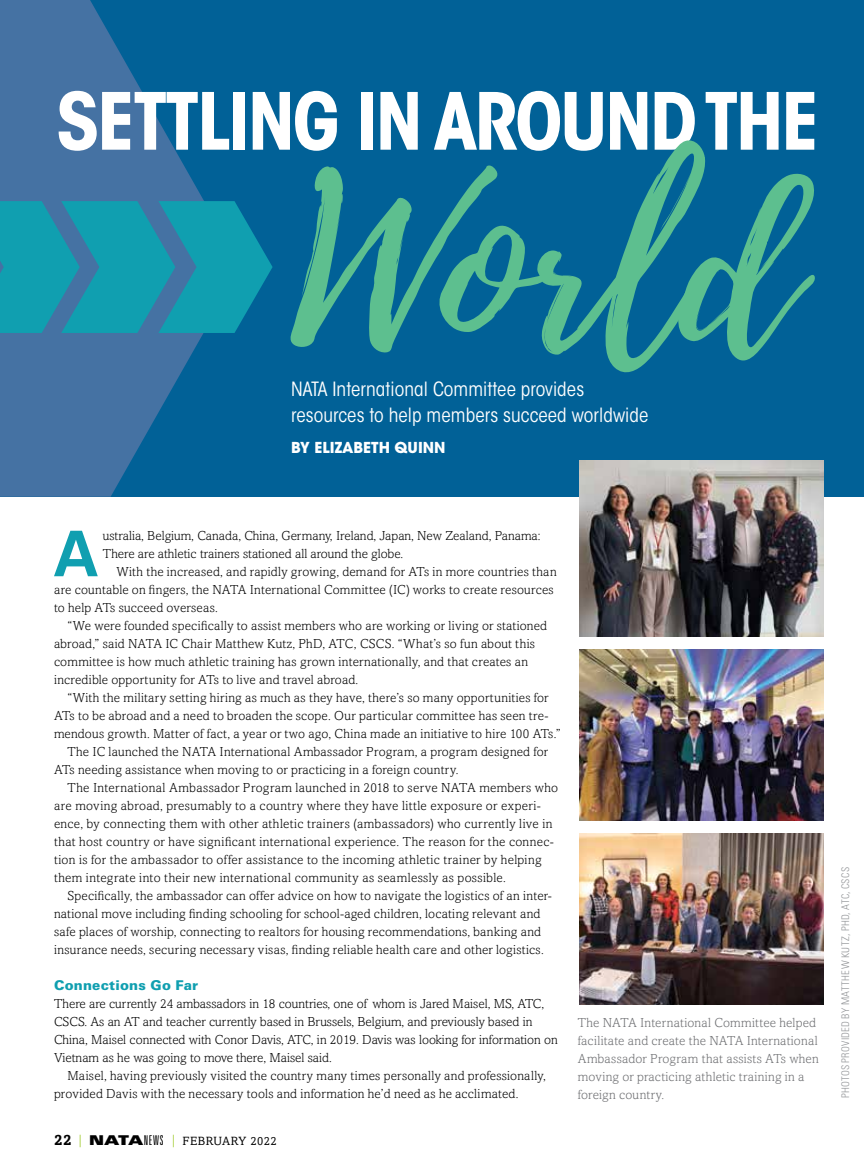
<style>
.page{position:relative;width:864px;height:1175px;background:#fff}
.page>*{position:absolute;margin:0;border:0;box-sizing:border-box;transform-origin:0 0}
.t1{font:225px "Playlist Script";letter-spacing:-.005em;color:#5dbf8f}
.t2{font:700 condensed 78px "ITC Avant Garde Std";letter-spacing:-.035em;color:#fff}
.t3{font:700 62.85px "Univers LT Std";color:#109fb0}
.t4{font:condensed 19.5px/25.5px "ITC Avant Garde Std";letter-spacing:.005em;color:#fff}
.t5{font:700 15px "ITC Avant Garde Std";color:#fff}
.t6{font:900 13.5px "Univers LT Std";letter-spacing:.015em;color:#109fb0}
.t7{font:300 13.2px/18px "Amasis MT Std";letter-spacing:.015em;color:#000}
.t8{font:300 13.2px/18px "Amasis MT Std";letter-spacing:.015em;color:#6d6e71}
.t9{font:12px "Amasis MT Std";letter-spacing:.04em;color:#000}
.t10{font:300 condensed 10.5px "Univers LT Std";letter-spacing:.025em;color:#939598}
.s1{font-weight:700;font-size:15px}
.s2{font-weight:300;font-size:15px;color:#a6ce39}
.s3{font-family:"Univers LT Std X Black Ex";font-size:13.5px}
.s4{font-family:"Univers LT Std";font-weight:300;font-stretch:ultra-condensed;font-size:13.5px}
</style>
<div class="page">
<div style="left:0;top:0;width:864px;height:497px;background:#016197"></div>
<svg style="left:0;top:0;width:204px;height:497px;fill:#4572a3"></svg>
<svg style="left:0;top:201px;width:273px;height:132px;background:#1693ac"></svg>
<img style="left:579px;top:460px;width:245px;height:176px">
<img style="left:579px;top:649px;width:245px;height:171px">
<img style="left:579px;top:833px;width:245px;height:171px">
<h2 class="t2" style="left:56px;top:71px;width:765px">SETTLING IN AROUND THE</h2>
<h1 class="t1" style="left:291px;top:102px;width:509px">World</h1>
<h3 class="t4" style="left:291px;top:376px;width:359px">NATA International Committee provides resources to help members succeed worldwide</h3>
<p class="t5" style="left:291px;top:437px;width:156px">BY ELIZABETH QUINN</p>
<h3 class="t3" style="left:54px;top:517px;width:47px">A</h3>
<p class="t7" style="left:103px;top:527px;width:439px">ustralia, Belgium, Canada, China, Germany, Ireland, Japan, New Zealand, Panama:<br>There are athletic trainers stationed all around the globe.</p>
<p class="t7" style="left:54px;top:563px;width:504px;text-indent:62px">With the increased, and rapidly growing, demand for ATs in more countries than are countable on fingers, the NATA International Committee (IC) works to create resources to help ATs succeed overseas.</p>
<p class="t7" style="left:54px;top:617px;width:495px;text-indent:14px">“We were founded specifically to assist members who are working or living or stationed abroad,” said NATA IC Chair Matthew Kutz, PhD, ATC, CSCS. “What’s so fun about this committee is how much athletic training has grown internationally, and that creates an incredible opportunity for ATs to live and travel abroad.</p>
<p class="t7" style="left:68px;top:688px;width:483px">“With the military setting hiring as much as they have, there’s so many opportunities for</p>
<p class="t7" style="left:54px;top:706px;width:496px">ATs to be abroad and a need to broaden the scope. Our particular committee has seen tre-</p>
<p class="t7" style="left:54px;top:724px;width:508px">mendous growth. Matter of fact, a year or two ago, China made an initiative to hire 100 ATs.”</p>
<p class="t7" style="left:68px;top:742px;width:482px">The IC launched the NATA International Ambassador Program, a program designed for</p>
<p class="t7" style="left:54px;top:760px;width:406px">ATs needing assistance when moving to or practicing in a foreign country.</p>
<p class="t7" style="left:68px;top:778px;width:492px">The International Ambassador Program launched in 2018 to serve NATA members who</p>
<p class="t7" style="left:54px;top:796px;width:488px">are moving abroad, presumably to a country where they have little exposure or experi-</p>
<p class="t7" style="left:54px;top:814px;width:500px">ence, by connecting them with other athletic trainers (ambassadors) who currently live in</p>
<p class="t7" style="left:54px;top:832px;width:502px">that host country or have significant international experience. The reason for the connec-</p>
<p class="t7" style="left:54px;top:850px;width:489px">tion is for the ambassador to offer assistance to the incoming athletic trainer by helping</p>
<p class="t7" style="left:54px;top:868px;width:453px">them integrate into their new international community as seamlessly as possible.</p>
<p class="t7" style="left:68px;top:886px;width:486px">Specifically, the ambassador can offer advice on how to navigate the logistics of an inter-</p>
<p class="t7" style="left:54px;top:904px;width:488px">national move including finding schooling for school-aged children, locating relevant and</p>
<p class="t7" style="left:54px;top:922px;width:489px">safe places of worship, connecting to realtors for housing recommendations, banking and</p>
<p class="t7" style="left:54px;top:940px;width:491px">insurance needs, securing necessary visas, finding reliable health care and other logistics.</p>
<p class="t6" style="left:54px;top:977px;width:146px">Connections Go Far</p>
<p class="t7" style="left:54px;top:995px;width:505px">There are currently 24 ambassadors in 18 countries, one of whom is Jared Maisel, MS, ATC, CSCS. As an AT and teacher currently based in Brussels, Belgium, and previously based in China, Maisel connected with Conor Davis, ATC, in 2019. Davis was looking for information on Vietnam as he was going to move there, Maisel said.</p>
<p class="t7" style="left:54px;top:1067px;width:493px;text-indent:14px">Maisel, having previously visited the country many times personally and professionally, provided Davis with the necessary tools and information he’d need as he acclimated.</p>
<p class="t9" style="left:54px;top:1133px;width:224px"><span class="s1">22</span> <span class="s2">|</span> <span class="s3">NATA</span><span class="s4">NEWS</span> <span class="s2">|</span> FEBRUARY 2022</p>
<p class="t8" style="left:578px;top:1013px;width:243px">The NATA International Committee helped facilitate and create the NATA International Ambassador Program that assists ATs when moving or practicing athletic training in a foreign country.</p>
<p class="t10" style="left:839px;top:1098px;width:233px;rotate:-90deg">PHOTOS PROVIDED BY MATTHEW KUTZ, PHD, ATC, CSCS</p>
</div>
